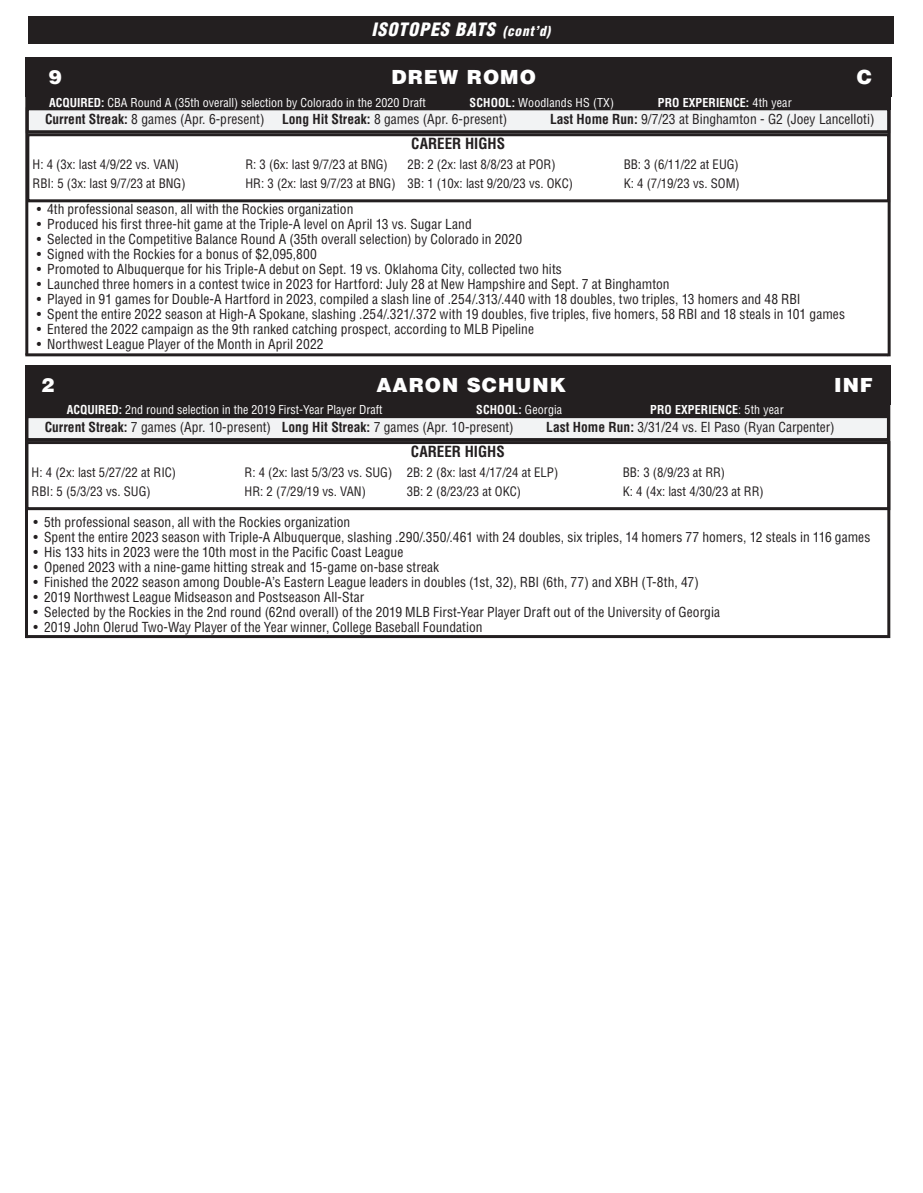
<style>
.page{position:relative;width:923px;height:1193px;background:#fff}
.page>*{position:absolute;margin:0;border:0;box-sizing:border-box;transform-origin:0 0}
.t1{font:900 19.5px "Helvetica LT Std";letter-spacing:.05em;color:#fff}
.t2{font:italic 900 condensed 18px "Helvetica LT Std";letter-spacing:.05em;color:#fff}
.t3{font:700 condensed 15px "Helvetica LT Std";color:#231f20}
.t4{font:condensed 13.5px "Helvetica LT Std";letter-spacing:.005em;color:#231f20}
.t5{font:condensed 12.75px "Helvetica LT Std";color:#231f20}
.t6{font:condensed 12px "Helvetica LT Std";color:#fff}
.t7{font:700 condensed 12px "Helvetica LT Std";letter-spacing:.01em;color:#fff}
.s1{font-size:13.5px}
.s2{font-weight:700}
.s3{font-weight:400}
</style>
<div class="page">
<div style="left:28px;top:16px;width:865px;height:27px;background:#231f20"></div>
<div style="left:25px;top:365px;width:865px;height:40px;background:#231f20"></div>
<div style="left:27px;top:416px;width:861px;height:23px;background:#f2f3f4"></div>
<div style="left:25px;top:415px;width:864px;height:26px;border:3px solid #231f20"></div>
<hr style="left:887px;top:372px;width:3px;height:266px;background:#231f20">
<div style="left:28px;top:403px;width:861px;height:14px;background:#231f20"></div>
<hr style="left:25px;top:378px;width:3px;height:260px;background:#231f20">
<hr style="left:26px;top:635px;width:862px;height:3px;background:#231f20">
<div style="left:25px;top:57px;width:866px;height:40px;background:#231f20"></div>
<div style="left:27px;top:109px;width:861px;height:23px;background:#f2f3f4"></div>
<div style="left:26px;top:107px;width:864px;height:26px;border:3px solid #231f20"></div>
<hr style="left:887px;top:64px;width:3px;height:292px;background:#231f20">
<div style="left:28px;top:95px;width:862px;height:15px;background:#231f20"></div>
<hr style="left:25px;top:70px;width:3px;height:285px;background:#231f20">
<hr style="left:25px;top:353px;width:863px;height:3px;background:#231f20">
<div style="left:25px;top:441px;width:865px;height:69px;border:3px solid #231f20"></div>
<div style="left:26px;top:133px;width:864px;height:69px;border:3px solid #231f20"></div>
<p class="t2" style="left:371px;top:18px;width:180px">ISOTOPES BATS <span class="s1">(cont’d)</span></p>
<p class="t1" style="left:49px;top:64px;width:15px">9</p>
<p class="t1" style="left:391px;top:64px;width:146px">DREW ROMO</p>
<p class="t1" style="left:856px;top:64px;width:17px">C</p>
<p class="t6" style="left:49px;top:95px;width:378px"><span class="s2">ACQUIRED:</span> CBA Round A (35th overall) selection by Colorado in the 2020 Draft</p>
<p class="t6" style="left:469px;top:95px;width:146px"><span class="s2">SCHOOL:</span> Woodlands HS (TX)</p>
<p class="t7" style="left:658px;top:95px;width:135px">PRO EXPERIENCE: <span class="s3">4th year</span></p>
<p class="t4" style="left:45px;top:111px;width:221px"><span class="s2">Current Streak:</span> 8 games (Apr. 6-present)</p>
<p class="t4" style="left:282px;top:111px;width:227px"><span class="s2">Long Hit Streak:</span> 8 games (Apr. 6-present)</p>
<p class="t4" style="left:550px;top:111px;width:326px"><span class="s2">Last Home Run:</span> 9/7/23 at Binghamton - G2 (Joey Lancelloti)</p>
<p class="t3" style="left:411px;top:134px;width:95px">CAREER HIGHS</p>
<p class="t5" style="left:33px;top:156px;width:148px">H: 4 (3x: last 4/9/22 vs. VAN)</p>
<p class="t5" style="left:245px;top:156px;width:144px">R: 3 (6x: last 9/7/23 at BNG)</p>
<p class="t5" style="left:407px;top:156px;width:150px">2B: 2 (2x: last 8/8/23 at POR)</p>
<p class="t5" style="left:623px;top:156px;width:117px">BB: 3 (6/11/22 at EUG)</p>
<p class="t5" style="left:33px;top:176px;width:154px">RBI: 5 (3x: last 9/7/23 at BNG)</p>
<p class="t5" style="left:245px;top:176px;width:329px">HR: 3 (2x: last 9/7/23 at BNG) 3B: 1 (10x: last 9/20/23 vs. OKC)</p>
<p class="t5" style="left:623px;top:176px;width:118px">K: 4 (7/19/23 vs. SOM)</p>
<p class="t4" style="left:37px;top:201px;width:318px">• 4th professional season, all with the Rockies organization</p>
<p class="t4" style="left:37px;top:216px;width:436px">• Produced his first three-hit game at the Triple-A level on April 13 vs. Sugar Land</p>
<p class="t4" style="left:37px;top:231px;width:487px">• Selected in the Competitive Balance Round A (35th overall selection) by Colorado in 2020</p>
<p class="t4" style="left:37px;top:246px;width:282px">• Signed with the Rockies for a bonus of $2,095,800</p>
<p class="t4" style="left:37px;top:261px;width:527px">• Promoted to Albuquerque for his Triple-A debut on Sept. 19 vs. Oklahoma City, collected two hits</p>
<p class="t4" style="left:37px;top:276px;width:634px">• Launched three homers in a contest twice in 2023 for Hartford: July 28 at New Hampshire and Sept. 7 at Binghamton</p>
<p class="t4" style="left:37px;top:291px;width:765px">• Played in 91 games for Double-A Hartford in 2023, compiled a slash line of .254/.313/.440 with 18 doubles, two triples, 13 homers and 48 RBI</p>
<p class="t4" style="left:37px;top:306px;width:809px">• Spent the entire 2022 season at High-A Spokane, slashing .254/.321/.372 with 19 doubles, five triples, five homers, 58 RBI and 18 steals in 101 games</p>
<p class="t4" style="left:37px;top:321px;width:499px">• Entered the 2022 campaign as the 9th ranked catching prospect, according to MLB Pipeline</p>
<p class="t4" style="left:37px;top:336px;width:288px">• Northwest League Player of the Month in April 2022</p>
<p class="t1" style="left:41px;top:372px;width:15px">2</p>
<p class="t1" style="left:376px;top:372px;width:191px">AARON SCHUNK</p>
<p class="t1" style="left:834px;top:372px;width:40px">INF</p>
<p class="t6" style="left:67px;top:402px;width:317px"><span class="s2">ACQUIRED:</span> 2nd round selection in the 2019 First-Year Player Draft</p>
<p class="t7" style="left:476px;top:402px;width:88px">SCHOOL: <span class="s3">Georgia</span></p>
<p class="t7" style="left:650px;top:402px;width:135px">PRO EXPERIENCE<span class="s3">: 5th year</span></p>
<p class="t4" style="left:45px;top:419px;width:470px"><span class="s2">Current Streak:</span> 7 games (Apr. 10-present) <span class="s2">Long Hit Streak:</span> 7 games (Apr. 10-present)</p>
<p class="t4" style="left:546px;top:419px;width:290px"><span class="s2">Last Home Run:</span> 3/31/24 vs. El Paso (Ryan Carpenter)</p>
<p class="t3" style="left:411px;top:442px;width:95px">CAREER HIGHS</p>
<p class="t5" style="left:32px;top:464px;width:146px">H: 4 (2x: last 5/27/22 at RIC)</p>
<p class="t5" style="left:244px;top:464px;width:315px">R: 4 (2x: last 5/3/23 vs. SUG) 2B: 2 (8x: last 4/17/24 at ELP)</p>
<p class="t5" style="left:622px;top:464px;width:104px">BB: 3 (8/9/23 at RR)</p>
<p class="t5" style="left:32px;top:483px;width:120px">RBI: 5 (5/3/23 vs. SUG)</p>
<p class="t5" style="left:244px;top:483px;width:123px">HR: 2 (7/29/19 vs. VAN)</p>
<p class="t5" style="left:406px;top:483px;width:116px">3B: 2 (8/23/23 at OKC)</p>
<p class="t5" style="left:622px;top:483px;width:142px">K: 4 (4x: last 4/30/23 at RR)</p>
<p class="t4" style="left:34px;top:513px;width:318px">• 5th professional season, all with the Rockies organization</p>
<p class="t4" style="left:34px;top:528px;width:838px">• Spent the entire 2023 season with Triple-A Albuquerque, slashing .290/.350/.461 with 24 doubles, six triples, 14 homers 77 homers, 12 steals in 116 games</p>
<p class="t4" style="left:34px;top:543px;width:371px">• His 133 hits in 2023 were the 10th most in the Pacific Coast League</p>
<p class="t4" style="left:34px;top:558px;width:407px">• Opened 2023 with a nine-game hitting streak and 15-game on-base streak</p>
<p class="t4" style="left:34px;top:573px;width:667px">• Finished the 2022 season among Double-A’s Eastern League leaders in doubles (1st, 32), RBI (6th, 77) and XBH (T-8th, 47)</p>
<p class="t4" style="left:34px;top:588px;width:332px">• 2019 Northwest League Midseason and Postseason All-Star</p>
<p class="t4" style="left:34px;top:603px;width:688px">• Selected by the Rockies in the 2nd round (62nd overall) of the 2019 MLB First-Year Player Draft out of the University of Georgia</p>
<p class="t4" style="left:34px;top:618px;width:450px">• 2019 John Olerud Two-Way Player of the Year winner, College Baseball Foundation</p>
</div>
